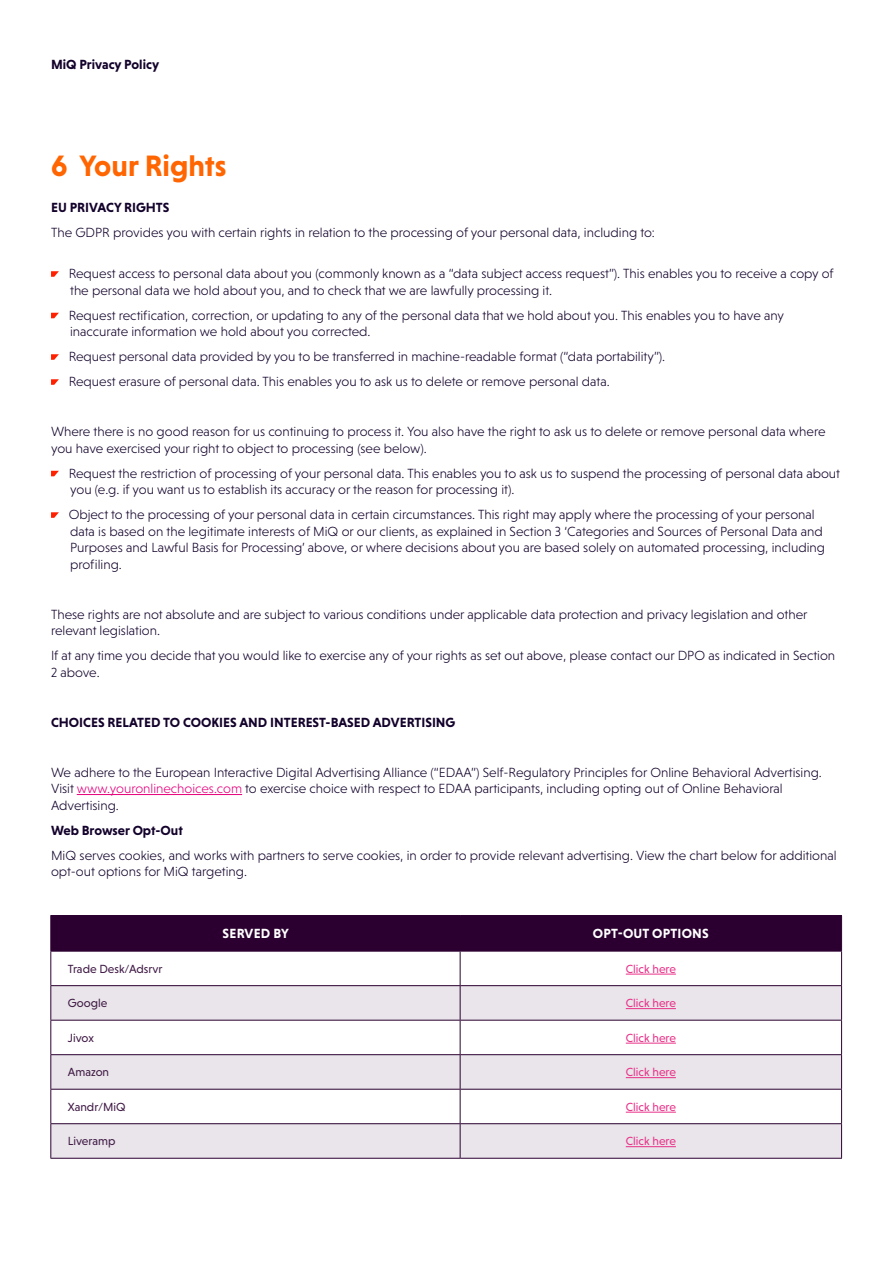
<style>
.page{position:relative;width:893px;height:1263px;background:#fff}
.page>*{position:absolute;margin:0;border:0;box-sizing:border-box;transform-origin:0 0}
.t1{font:700 30px "Niveau Grotesk";color:#ff6500}
.t2{font:300 13.5px/16.5px "Niveau Grotesk";color:#13022b}
.t3{font:700 13.5px "Niveau Grotesk";color:#13022b}
.t4{font:700 13.5px "Niveau Grotesk";letter-spacing:.015em;color:#fff}
.t5{font:12px "Niveau Grotesk";color:#e83088}
.t6{font:12px "Niveau Grotesk";color:#401a45}
.s1{color:#e6007c}
</style>
<div class="page">
<hr style="left:77px;top:794px;width:165px;height:1px;background:#e6007c">
<svg style="left:51px;top:271px;width:8px;height:6px"></svg>
<svg style="left:51px;top:313px;width:8px;height:5px"></svg>
<svg style="left:51px;top:354px;width:8px;height:6px"></svg>
<svg style="left:51px;top:379px;width:8px;height:6px"></svg>
<svg style="left:51px;top:471px;width:8px;height:5px"></svg>
<svg style="left:51px;top:512px;width:8px;height:6px"></svg>
<div style="left:51px;top:916px;width:790px;height:35px;background:#2b0030"></div>
<svg style="left:51px;top:986px;width:790px;height:172px;fill:#e9e5ea"></svg>
<hr style="left:50px;top:915px;width:410px;height:1px;background:#2b0030">
<hr style="left:50px;top:916px;width:1px;height:35px;background:#2b0030">
<hr style="left:460px;top:915px;width:382px;height:1px;background:#2b0030">
<hr style="left:460px;top:916px;width:1px;height:35px;background:#2b0030">
<hr style="left:841px;top:916px;width:1px;height:35px;background:#2b0030">
<hr style="left:50px;top:951px;width:410px;height:1px;background:#2b0030">
<hr style="left:50px;top:951px;width:1px;height:34px;background:#2b0030">
<hr style="left:460px;top:951px;width:382px;height:1px;background:#2b0030">
<hr style="left:50px;top:985px;width:410px;height:1px;background:#2b0030">
<hr style="left:50px;top:986px;width:1px;height:34px;background:#2b0030">
<hr style="left:460px;top:985px;width:382px;height:1px;background:#2b0030">
<hr style="left:50px;top:1020px;width:410px;height:1px;background:#2b0030">
<hr style="left:50px;top:1020px;width:1px;height:34px;background:#2b0030">
<hr style="left:460px;top:1020px;width:382px;height:1px;background:#2b0030">
<hr style="left:50px;top:1054px;width:410px;height:1px;background:#2b0030">
<hr style="left:50px;top:1055px;width:1px;height:34px;background:#2b0030">
<hr style="left:460px;top:1054px;width:382px;height:1px;background:#2b0030">
<hr style="left:50px;top:1089px;width:410px;height:1px;background:#2b0030">
<hr style="left:50px;top:1089px;width:1px;height:34px;background:#2b0030">
<hr style="left:460px;top:1089px;width:382px;height:1px;background:#2b0030">
<hr style="left:50px;top:1123px;width:410px;height:1px;background:#2b0030">
<hr style="left:50px;top:1124px;width:1px;height:34px;background:#2b0030">
<hr style="left:460px;top:1123px;width:382px;height:1px;background:#2b0030">
<hr style="left:50px;top:1158px;width:410px;height:1px;background:#2b0030">
<hr style="left:460px;top:1158px;width:382px;height:1px;background:#2b0030">
<hr style="left:460px;top:951px;width:1px;height:34px;background:#2b0030">
<hr style="left:841px;top:951px;width:1px;height:34px;background:#2b0030">
<hr style="left:460px;top:986px;width:1px;height:34px;background:#2b0030">
<hr style="left:841px;top:986px;width:1px;height:34px;background:#2b0030">
<hr style="left:460px;top:1020px;width:1px;height:34px;background:#2b0030">
<hr style="left:841px;top:1020px;width:1px;height:34px;background:#2b0030">
<hr style="left:460px;top:1055px;width:1px;height:34px;background:#2b0030">
<hr style="left:841px;top:1055px;width:1px;height:34px;background:#2b0030">
<hr style="left:460px;top:1089px;width:1px;height:34px;background:#2b0030">
<hr style="left:841px;top:1089px;width:1px;height:34px;background:#2b0030">
<hr style="left:460px;top:1124px;width:1px;height:34px;background:#2b0030">
<hr style="left:841px;top:1124px;width:1px;height:34px;background:#2b0030">
<hr style="left:626px;top:974px;width:50px;height:1px;background:#e83088">
<hr style="left:626px;top:1008px;width:50px;height:1px;background:#e83088">
<hr style="left:626px;top:1043px;width:50px;height:1px;background:#e83088">
<hr style="left:626px;top:1077px;width:50px;height:1px;background:#e83088">
<hr style="left:626px;top:1112px;width:50px;height:1px;background:#e83088">
<hr style="left:626px;top:1146px;width:50px;height:1px;background:#e83088">
<p class="t3" style="left:51px;top:57px;width:110px">MiQ Privacy Policy</p>
<h1 class="t1" style="left:51px;top:148px;width:177px">6 Your Rights</h1>
<p class="t3" style="left:51px;top:199px;width:120px">EU PRIVACY RIGHTS</p>
<p class="t2" style="left:51px;top:224px;width:605px">The GDPR provides you with certain rights in relation to the processing of your personal data, including to:</p>
<p class="t2" style="left:69px;top:265px;width:766px">Request access to personal data about you (commonly known as a “data subject access request”). This enables you to receive a copy of the personal data we hold about you, and to check that we are lawfully processing it.</p>
<p class="t2" style="left:69px;top:307px;width:717px">Request rectification, correction, or updating to any of the personal data that we hold about you. This enables you to have any inaccurate information we hold about you corrected.</p>
<p class="t2" style="left:69px;top:344px;width:598px;line-height:25px">Request personal data provided by you to be transferred in machine-readable format (“data portability”).<br>Request erasure of personal data. This enables you to ask us to delete or remove personal data.</p>
<p class="t2" style="left:51px;top:423px;width:776px">Where there is no good reason for us continuing to process it. You also have the right to ask us to delete or remove personal data where you have exercised your right to object to processing (see below).</p>
<p class="t2" style="left:69px;top:465px;width:773px">Request the restriction of processing of your personal data. This enables you to ask us to suspend the processing of personal data about you (e.g. if you want us to establish its accuracy or the reason for processing it).</p>
<p class="t2" style="left:69px;top:506px;width:758px">Object to the processing of your personal data in certain circumstances. This right may apply where the processing of your personal data is based on the legitimate interests of MiQ or our clients, as explained in Section 3 ‘Categories and Sources of Personal Data and Purposes and Lawful Basis for Processing’ above, or where decisions about you are based solely on automated processing, including profiling.</p>
<p class="t2" style="left:51px;top:606px;width:758px">These rights are not absolute and are subject to various conditions under applicable data protection and privacy legislation and other relevant legislation.</p>
<p class="t2" style="left:51px;top:647px;width:786px">If at any time you decide that you would like to exercise any of your rights as set out above, please contact our DPO as indicated in Section<br>2 above.</p>
<p class="t3" style="left:51px;top:714px;width:406px">CHOICES RELATED TO COOKIES AND INTEREST-BASED ADVERTISING</p>
<p class="t2" style="left:51px;top:764px;width:772px">We adhere to the European Interactive Digital Advertising Alliance (“EDAA”) Self-Regulatory Principles for Online Behavioral Advertising.<br>Visit <span class="s1">www.youronlinechoices.com</span> to exercise choice with respect to EDAA participants, including opting out of Online Behavioral<br>Advertising.</p>
<p class="t3" style="left:51px;top:822px;width:133px">Web Browser Opt-Out</p>
<p class="t2" style="left:51px;top:847px;width:787px">MiQ serves cookies, and works with partners to serve cookies, in order to provide relevant advertising. View the chart below for additional opt-out options for MiQ targeting.</p>
<p class="t4" style="left:223px;top:926px;width:68px">SERVED BY</p>
<p class="t4" style="left:593px;top:926px;width:117px">OPT-OUT OPTIONS</p>
<p class="t6" style="left:68px;top:962px;width:96px">Trade Desk/Adsrvr</p>
<p class="t5" style="left:626px;top:962px;width:52px">Click here</p>
<p class="t6" style="left:68px;top:996px;width:41px">Google</p>
<p class="t5" style="left:626px;top:996px;width:52px">Click here</p>
<p class="t6" style="left:68px;top:1031px;width:28px">Jivox</p>
<p class="t5" style="left:626px;top:1031px;width:52px">Click here</p>
<p class="t6" style="left:68px;top:1065px;width:43px">Amazon</p>
<p class="t5" style="left:626px;top:1065px;width:52px">Click here</p>
<p class="t6" style="left:68px;top:1100px;width:59px">Xandr/MiQ</p>
<p class="t5" style="left:626px;top:1100px;width:52px">Click here</p>
<p class="t6" style="left:68px;top:1134px;width:49px">Liveramp</p>
<p class="t5" style="left:626px;top:1134px;width:52px">Click here</p>
</div>
